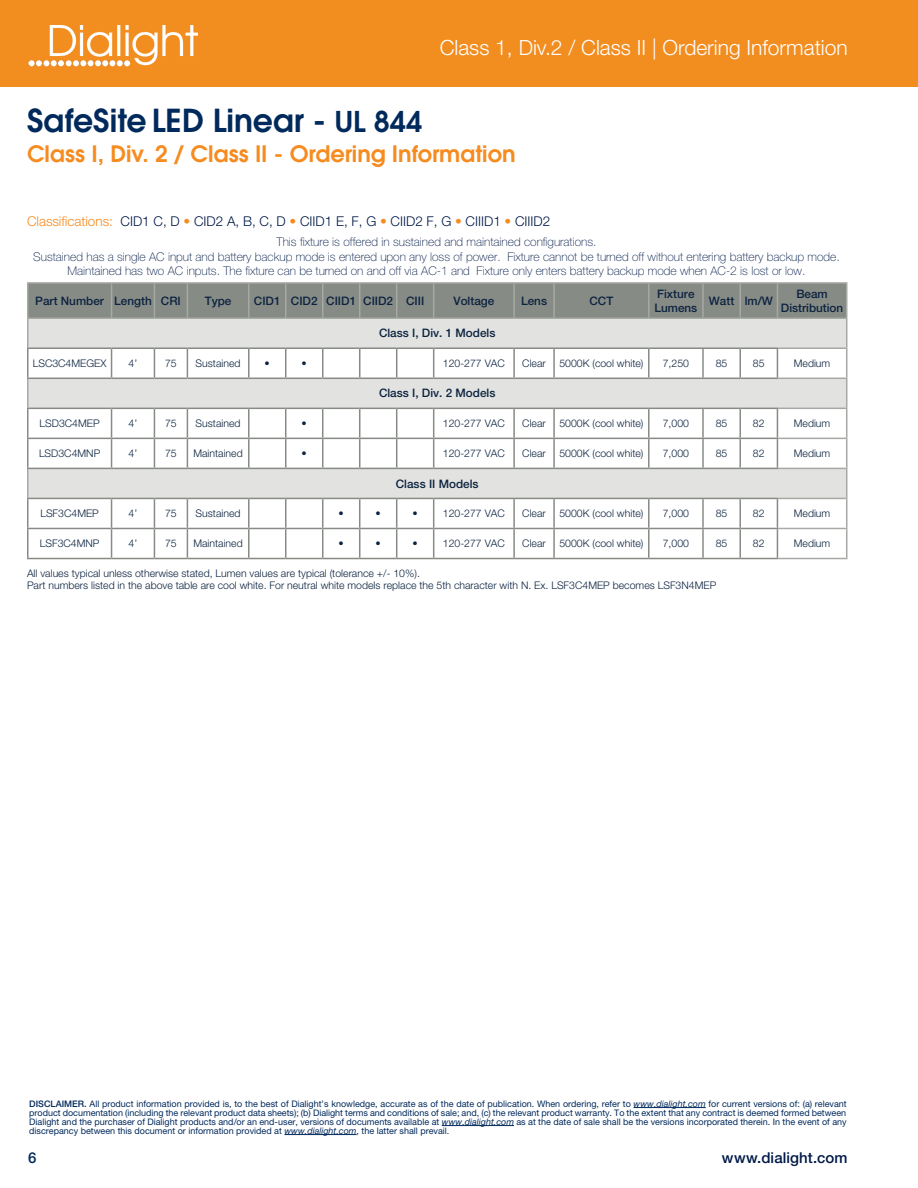
<style>
.page{position:relative;width:918px;height:1188px;background:#fff}
.page>*{position:absolute;margin:0;border:0;box-sizing:border-box;transform-origin:0 0}
.Page_Title{font:600 31.5px "ITC Avant Garde Std";color:#00295c}
.Page_Subtitle{font:600 22.5px "ITC Avant Garde Std";color:#f68b1f}
.t1{font:300 21px "Helvetica Neue LT Std";color:#fff}
.t2{font:500 15px "Helvetica Neue LT Std";letter-spacing:.005em;color:#001948}
.t3{font:500 15px "Helvetica Neue LT Std";color:#00295c}
.t4{font:300 13.5px "Helvetica Neue LT Std";color:#001948}
.t5{font:100 12px "Helvetica Neue LT Std";color:#001948}
.t6{font:500 11.7px "Helvetica Neue LT Std";color:#0c2340}
.t7{font:300 10.5px "Helvetica Neue LT Std";color:#0c2340}
.t8{font:9px/9px "Helvetica Neue LT Std";color:#00295c;text-align:justify}
.s1{font-size:28.5px}
.s2{color:#f68b1f}
.s3{font-weight:500}
.s4{font-style:italic}
</style>
<div class="page">
<hr style="left:27px;top:282px;width:85px;height:2px;background:#a6a9a4">
<hr style="left:112px;top:282px;width:42px;height:2px;background:#a6a9a4">
<hr style="left:154px;top:282px;width:33px;height:2px;background:#a6a9a4">
<hr style="left:187px;top:282px;width:62px;height:2px;background:#a6a9a4">
<hr style="left:249px;top:282px;width:37px;height:2px;background:#a6a9a4">
<hr style="left:286px;top:282px;width:37px;height:2px;background:#a6a9a4">
<hr style="left:323px;top:282px;width:37px;height:2px;background:#a6a9a4">
<hr style="left:360px;top:282px;width:37px;height:2px;background:#a6a9a4">
<hr style="left:397px;top:282px;width:37px;height:2px;background:#a6a9a4">
<hr style="left:434px;top:282px;width:80px;height:2px;background:#a6a9a4">
<hr style="left:514px;top:282px;width:40px;height:2px;background:#a6a9a4">
<hr style="left:554px;top:282px;width:95px;height:2px;background:#a6a9a4">
<hr style="left:649px;top:282px;width:54px;height:2px;background:#a6a9a4">
<hr style="left:703px;top:282px;width:37px;height:2px;background:#a6a9a4">
<hr style="left:740px;top:282px;width:37px;height:2px;background:#a6a9a4">
<hr style="left:777px;top:282px;width:70px;height:2px;background:#a6a9a4">
<hr style="left:778px;top:558px;width:69px;height:1px;background:#a6a9a4">
<svg style="left:27px;top:283px;width:820px;height:275px"></svg>
<hr style="left:27px;top:558px;width:85px;height:1px;background:#878b85">
<hr style="left:112px;top:558px;width:42px;height:1px;background:#878b85">
<hr style="left:154px;top:558px;width:33px;height:1px;background:#878b85">
<hr style="left:187px;top:558px;width:62px;height:1px;background:#878b85">
<hr style="left:249px;top:558px;width:37px;height:1px;background:#878b85">
<hr style="left:286px;top:558px;width:37px;height:1px;background:#878b85">
<hr style="left:323px;top:558px;width:37px;height:1px;background:#878b85">
<hr style="left:360px;top:558px;width:37px;height:1px;background:#878b85">
<hr style="left:397px;top:558px;width:37px;height:1px;background:#878b85">
<hr style="left:434px;top:558px;width:80px;height:1px;background:#878b85">
<hr style="left:514px;top:558px;width:40px;height:1px;background:#878b85">
<hr style="left:554px;top:558px;width:95px;height:1px;background:#878b85">
<hr style="left:649px;top:558px;width:54px;height:1px;background:#878b85">
<hr style="left:703px;top:558px;width:37px;height:1px;background:#878b85">
<hr style="left:740px;top:558px;width:38px;height:1px;background:#878b85">
<hr style="left:634px;top:1107px;width:72px;height:1px;background:#00295c">
<hr style="left:442px;top:1125px;width:72px;height:1px;background:#00295c">
<hr style="left:284px;top:1134px;width:73px;height:1px;background:#00295c">
<div style="left:0;top:0;width:918px;height:86px;background:#f28d20"></div>
<img style="left:28px;top:26px;width:169px;height:41px">
<p class="t1" style="left:440px;top:35px;width:410px">Class 1, Div.2 / Class II | Ordering Information</p>
<p class="Page_Title" style="left:27px;top:99px;width:397px">SafeSite LED Linear - <span class="s1">UL 844</span></p>
<p class="Page_Subtitle" style="left:27px;top:139px;width:490px">Class I, Div. 2 / Class II - Ordering Information</p>
<p class="t4" style="left:27px;top:213px;width:525px"><span class="s2">Classifications:</span> CID1 C, D <span class="s2">•</span> CID2 A, B, C, D <span class="s2">•</span> CIID1 E, F, G <span class="s2">•</span> CIID2 F, G <span class="s2">•</span> CIIID1 <span class="s2">•</span> CIIID2</p>
<p class="t5" style="left:276px;top:235px;width:322px">This fixture is offered in sustained and maintained configurations.</p>
<p class="t5" style="left:33px;top:250px;width:808px">Sustained has a single AC input and battery backup mode is entered upon any loss of power. Fixture cannot be turned off without entering battery backup mode.</p>
<p class="t5" style="left:68px;top:264px;width:739px">Maintained has two AC inputs. The fixture can be turned on and off via AC-1 and Fixture only enters battery backup mode when AC-2 is lost or low.</p>
<p class="t6" style="left:35px;top:294px;width:70px">Part Number</p>
<p class="t6" style="left:114px;top:294px;width:39px">Length</p>
<p class="t6" style="left:161px;top:294px;width:21px">CRI</p>
<p class="t6" style="left:205px;top:294px;width:28px">Type</p>
<p class="t6" style="left:254px;top:294px;width:28px">CID1</p>
<p class="t6" style="left:291px;top:294px;width:28px">CID2</p>
<p class="t6" style="left:326px;top:294px;width:31px">CIID1</p>
<p class="t6" style="left:363px;top:294px;width:31px">CIID2</p>
<p class="t6" style="left:406px;top:294px;width:20px">CIII</p>
<p class="t6" style="left:454px;top:294px;width:42px">Voltage</p>
<p class="t6" style="left:521px;top:294px;width:28px">Lens</p>
<p class="t6" style="left:590px;top:294px;width:25px">CCT</p>
<p class="t6" style="left:379px;top:326px;width:118px">Class I, Div. 1 Models</p>
<p class="t6" style="left:657px;top:287px;width:39px">Fixture</p>
<p class="t6" style="left:654px;top:301px;width:44px">Lumens</p>
<p class="t6" style="left:709px;top:294px;width:27px">Watt</p>
<p class="t6" style="left:745px;top:294px;width:30px">lm/W</p>
<p class="t6" style="left:796px;top:287px;width:33px">Beam</p>
<p class="t6" style="left:781px;top:301px;width:64px">Distribution</p>
<p class="t7" style="left:33px;top:357px;width:75px">LSC3C4MEGEX</p>
<p class="t7" style="left:129px;top:357px;width:10px">4’</p>
<p class="t7" style="left:165px;top:357px;width:13px">75</p>
<p class="t7" style="left:196px;top:357px;width:46px">Sustained</p>
<p class="t7" style="left:265px;top:357px;width:7px">•</p>
<p class="t7" style="left:302px;top:357px;width:7px">•</p>
<p class="t7" style="left:443px;top:357px;width:64px">120-277 VAC</p>
<p class="t7" style="left:522px;top:357px;width:25px">Clear</p>
<p class="t7" style="left:559px;top:357px;width:86px">5000K (cool white)</p>
<p class="t7" style="left:663px;top:357px;width:28px">7,250</p>
<p class="t7" style="left:716px;top:357px;width:13px">85</p>
<p class="t7" style="left:753px;top:357px;width:13px">85</p>
<p class="t7" style="left:794px;top:357px;width:38px">Medium</p>
<p class="t6" style="left:379px;top:386px;width:118px">Class I, Div. 2 Models</p>
<p class="t7" style="left:40px;top:417px;width:62px">LSD3C4MEP</p>
<p class="t7" style="left:129px;top:417px;width:10px">4’</p>
<p class="t7" style="left:165px;top:417px;width:13px">75</p>
<p class="t7" style="left:196px;top:417px;width:46px">Sustained</p>
<p class="t7" style="left:302px;top:417px;width:7px">•</p>
<p class="t7" style="left:443px;top:417px;width:64px">120-277 VAC</p>
<p class="t7" style="left:522px;top:417px;width:25px">Clear</p>
<p class="t7" style="left:559px;top:417px;width:86px">5000K (cool white)</p>
<p class="t7" style="left:663px;top:417px;width:28px">7,000</p>
<p class="t7" style="left:716px;top:417px;width:13px">85</p>
<p class="t7" style="left:753px;top:417px;width:13px">82</p>
<p class="t7" style="left:794px;top:417px;width:38px">Medium</p>
<p class="t7" style="left:39px;top:447px;width:63px">LSD3C4MNP</p>
<p class="t7" style="left:129px;top:447px;width:10px">4’</p>
<p class="t7" style="left:165px;top:447px;width:13px">75</p>
<p class="t7" style="left:193px;top:447px;width:51px">Maintained</p>
<p class="t7" style="left:302px;top:447px;width:7px">•</p>
<p class="t7" style="left:443px;top:447px;width:64px">120-277 VAC</p>
<p class="t7" style="left:522px;top:447px;width:25px">Clear</p>
<p class="t7" style="left:559px;top:447px;width:86px">5000K (cool white)</p>
<p class="t7" style="left:663px;top:447px;width:28px">7,000</p>
<p class="t7" style="left:716px;top:447px;width:13px">85</p>
<p class="t7" style="left:753px;top:447px;width:13px">82</p>
<p class="t7" style="left:794px;top:447px;width:38px">Medium</p>
<p class="t6" style="left:396px;top:476px;width:84px">Class II Models</p>
<p class="t7" style="left:40px;top:507px;width:60px">LSF3C4MEP</p>
<p class="t7" style="left:129px;top:507px;width:10px">4’</p>
<p class="t7" style="left:165px;top:507px;width:13px">75</p>
<p class="t7" style="left:196px;top:507px;width:46px">Sustained</p>
<p class="t7" style="left:339px;top:507px;width:7px">•</p>
<p class="t7" style="left:376px;top:507px;width:7px">•</p>
<p class="t7" style="left:413px;top:507px;width:7px">•</p>
<p class="t7" style="left:443px;top:507px;width:64px">120-277 VAC</p>
<p class="t7" style="left:522px;top:507px;width:25px">Clear</p>
<p class="t7" style="left:559px;top:507px;width:86px">5000K (cool white)</p>
<p class="t7" style="left:663px;top:507px;width:28px">7,000</p>
<p class="t7" style="left:716px;top:507px;width:13px">85</p>
<p class="t7" style="left:753px;top:507px;width:13px">82</p>
<p class="t7" style="left:794px;top:507px;width:38px">Medium</p>
<p class="t7" style="left:40px;top:537px;width:61px">LSF3C4MNP</p>
<p class="t7" style="left:129px;top:537px;width:10px">4’</p>
<p class="t7" style="left:165px;top:537px;width:13px">75</p>
<p class="t7" style="left:193px;top:537px;width:51px">Maintained</p>
<p class="t7" style="left:339px;top:537px;width:7px">•</p>
<p class="t7" style="left:376px;top:537px;width:7px">•</p>
<p class="t7" style="left:413px;top:537px;width:7px">•</p>
<p class="t7" style="left:443px;top:537px;width:64px">120-277 VAC</p>
<p class="t7" style="left:522px;top:537px;width:25px">Clear</p>
<p class="t7" style="left:559px;top:537px;width:86px">5000K (cool white)</p>
<p class="t7" style="left:663px;top:537px;width:28px">7,000</p>
<p class="t7" style="left:716px;top:537px;width:13px">85</p>
<p class="t7" style="left:753px;top:537px;width:13px">82</p>
<p class="t7" style="left:794px;top:537px;width:38px">Medium</p>
<p class="t7" style="left:27px;top:567px;width:394px">All values typical unless otherwise stated, Lumen values are typical (tolerance +/- 10%).</p>
<p class="t7" style="left:27px;top:579px;width:691px">Part numbers listed in the above table are cool white. For neutral white models replace the 5th character with N. Ex. LSF3C4MEP becomes LSF3N4MEP</p>
<p class="t8" style="left:29px;top:1099px;width:819px"><span class="s3">DISCLAIMER.</span> All product information provided is, to the best of Dialight’s knowledge, accurate as of the date of publication. When ordering, refer to <span class="s4">www.dialight.com</span> for current versions of: (a) relevant product documentation (including the relevant product data sheets); (b) Dialight terms and conditions of sale; and, (c) the relevant product warranty. To the extent that any contract is deemed formed between Dialight and the purchaser of Dialight products and/or an end-user, versions of documents available at <span class="s4">www.dialight.com</span> as at the date of sale shall be the versions incorporated therein. In the event of any discrepancy between this document or information provided at <span class="s4">www.dialight.com</span>, the latter shall prevail.</p>
<p class="t3" style="left:28px;top:1149px;width:10px">6</p>
<p class="t2" style="left:722px;top:1149px;width:127px">www.dialight.com</p>
</div>
